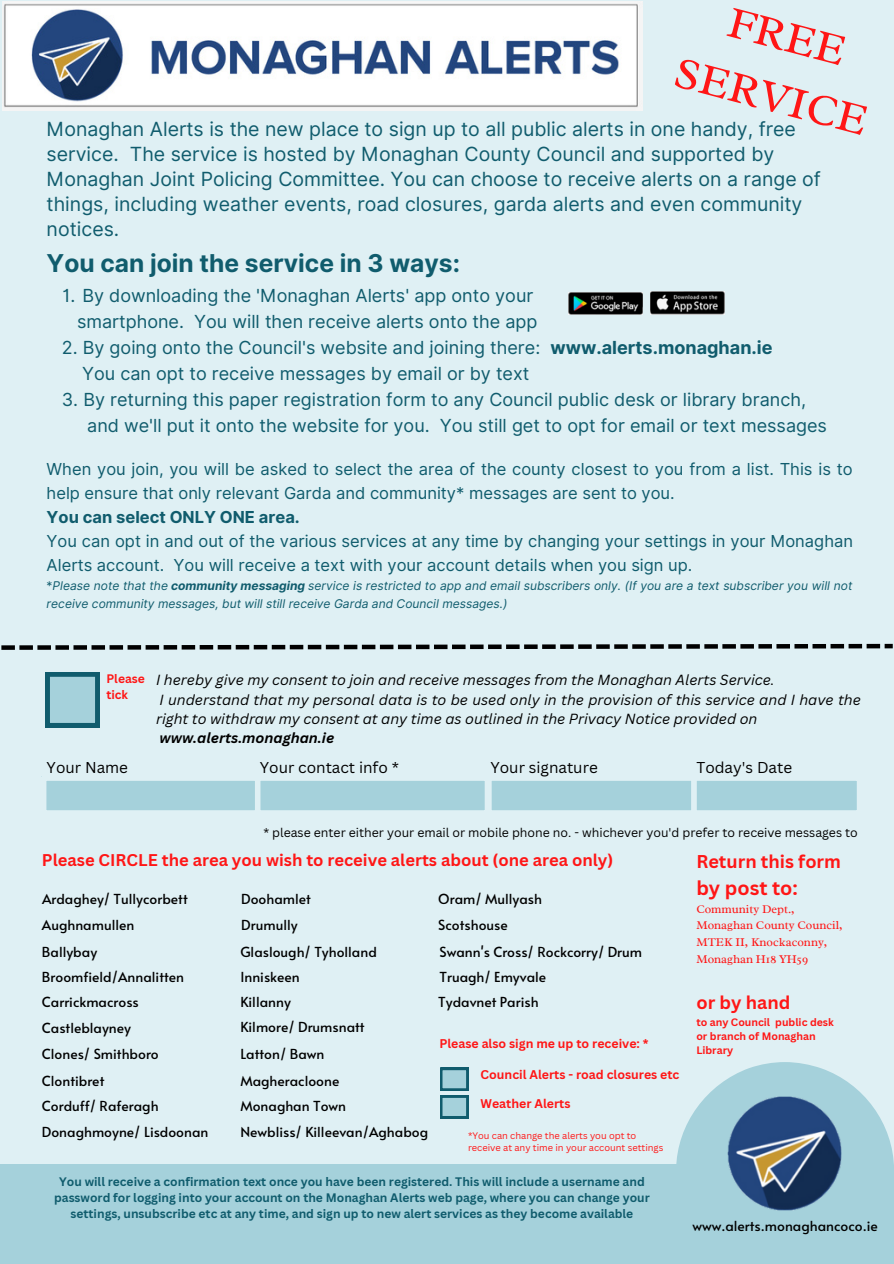
<style>
.page{position:relative;width:894px;height:1264px;background:#fff}
.page>*{position:absolute;margin:0;border:0;box-sizing:border-box;transform-origin:0 0}
.t1{font:45px/61.9px "Radley";color:#ff1616;text-align:center}
.t2{font:700 24.6px "Inter";color:#105c6d}
.t3{font:19.5px/25px "Inter";color:#105c6d}
.t4{font:700 19.5px "Canva Sans";color:#ff1616}
.t5{font:18px/26px "Inter";color:#105c6d}
.t6{font:700 18px "Canva Sans";color:#ff1616}
.t7{font:16.5px/24px "Inter";color:#105c6d}
.t8{font:700 16.5px "Canva Sans";color:#ff1616}
.t9{font:700 16.5px "Inter";color:#105c6d}
.t10{font:15.3px "Canva Sans";color:#000}
.t11{font:italic 14.25px/19.2px "Canva Sans";color:#000}
.t12{font:italic 700 14.25px "Canva Sans";color:#000}
.t13{font:13.8px/26.1px "Alata";color:#000}
.t14{font:12.3px "Canva Sans";color:#000}
.t15{font:700 12.3px "Canva Sans";color:#ff1616}
.t16{font:700 12px/16px "Canva Sans";color:#105c6d;text-align:center}
.t17{font:italic 12px/18px "Inter";color:#105c6d}
.t18{font:12px/16.6px "Radley";color:#ff1616}
.t19{font:700 12px/16px "Canva Sans";color:#ff1616}
.t20{font:700 10.5px/14px "Canva Sans";color:#ff1616}
.t21{font:9.3px/12.5px "Canva Sans";color:#ff1616}
.s1{font-weight:700}
.s2{font-style:normal}
</style>
<div class="page">
<div style="left:0;top:0;width:893px;height:1263px;background:#dff0f4"></div>
<img style="left:3px;top:1px;width:639px;height:110px">
<svg style="left:676px;top:1062px;width:217px;height:201px"></svg>
<div style="left:0;top:1163px;width:725px;height:100px;background:#a5d1db"></div>
<img style="left:727px;top:1096px;width:114px;height:114px">
<svg style="left:1px;top:644px;width:891px;height:6px"></svg>
<svg style="left:45px;top:672px;width:54px;height:55px;background:#78adba"></svg>
<div style="left:46px;top:781px;width:811px;height:30px;background:#a5d1db"></div>
<img style="left:650px;top:292px;width:74px;height:22px">
<img style="left:568px;top:292px;width:74px;height:23px">
<svg style="left:440px;top:1067px;width:28px;height:51px"></svg>
<h1 class="t1" style="left:699px;top:-19px;width:199px;rotate:15deg">FREE<br>SERVICE</h1>
<p class="t3" style="left:47px;top:116px;width:775px">Monaghan Alerts is the new place to sign up to all public alerts in one handy, free service. The service is hosted by Monaghan County Council and supported by Monaghan Joint Policing Committee. You can choose to receive alerts on a range of things, including weather events, road closures, garda alerts and even community notices.</p>
<h2 class="t2" style="left:47px;top:248px;width:415px">You can join the service in 3 ways:</h2>
<h3 class="t5" style="left:77px;top:308px;width:462px">smartphone. You will then receive alerts onto the app</h3>
<h3 class="t5" style="left:82px;top:334px;width:691px;text-indent:-20px">2. By going onto the Council's website and joining there: <span class="s1">www.alerts.monaghan.ie<br></span>You can opt to receive messages by email or by text</h3>
<h3 class="t5" style="left:87px;top:386px;width:741px;text-indent:-25px">3. By returning this paper registration form to any Council public desk or library branch, and we'll put it onto the website for you. You still get to opt for email or text messages</h3>
<p class="t7" style="left:47px;top:457px;width:807px">When you join, you will be asked to select the area of the county closest to you from a list. This is to help ensure that only relevant Garda and community* messages are sent to you.</p>
<p class="t9" style="left:47px;top:507px;width:255px">You can select ONLY ONE area.</p>
<p class="t7" style="left:47px;top:529px;width:807px">You can opt in and out of the various services at any time by changing your settings in your Monaghan<br>Alerts account. You will receive a text with your account details when you sign up.</p>
<p class="t17" style="left:47px;top:576px;width:807px"><span class="s2">*</span>Please note that the <span class="s1">community messaging</span> service is restricted to app and email subscribers only. (If you are a text subscriber you will not receive community messages, but will still receive Garda and Council messages.)</p>
<h3 class="t5" style="left:63px;top:282px;width:472px">1. By downloading the 'Monaghan Alerts' app onto your</h3>
<p class="t19" style="left:106px;top:670px;width:40px">Please tick</p>
<p class="t11" style="left:156px;top:670px;width:706px">I hereby give my consent to join and receive messages from the Monaghan Alerts Service.<br>I understand that my personal data is to be used only in the provision of this service and I have the right to withdraw my consent at any time as outlined in the Privacy Notice provided on</p>
<p class="t12" style="left:159px;top:727px;width:176px">www.alerts.monaghan.ie</p>
<p class="t10" style="left:47px;top:756px;width:83px">Your Name</p>
<p class="t10" style="left:260px;top:756px;width:141px">Your contact info *</p>
<p class="t10" style="left:490px;top:756px;width:109px">Your signature</p>
<p class="t10" style="left:696px;top:756px;width:97px">Today's Date</p>
<p class="t14" style="left:263px;top:824px;width:595px">* please enter either your email or mobile phone no. - whichever you'd prefer to receive messages to</p>
<p class="t8" style="left:42px;top:848px;width:572px">Please CIRCLE the area you wish to receive alerts about (one area only)</p>
<p class="t13" style="left:42px;top:884px;width:147px">Ardaghey/ Tullycorbett<br>Aughnamullen<br>Ballybay<br>Broomfield/Annalitten<br>Carrickmacross<br>Castleblayney<br>Clones/ Smithboro<br>Clontibret</p>
<p class="t13" style="left:42px;top:1092px;width:168px">Corduff/ Raferagh<br>Donaghmoyne/ Lisdoonan</p>
<h3 class="t6" style="left:696px;top:849px;width:146px">Return this form</h3>
<h3 class="t4" style="left:696px;top:874px;width:103px">by post to:</h3>
<p class="t18" style="left:696px;top:900px;width:147px">Community Dept.,<br>Monaghan County Council,<br>MTEK II, Knockaconny,<br>Monaghan H18 YH59</p>
<h3 class="t6" style="left:696px;top:990px;width:95px">or by hand</h3>
<p class="t20" style="left:696px;top:1014px;width:139px">to any Council public desk or branch of Monaghan<br>Library</p>
<p class="t13" style="left:438px;top:884px;width:105px">Oram/ Mullyash</p>
<p class="t13" style="left:241px;top:884px;width:71px;line-height:26.5px">Doohamlet<br>Drumully</p>
<p class="t13" style="left:240px;top:963px;width:126px;line-height:25.2px">Inniskeen<br>Killanny<br>Kilmore/ Drumsnatt</p>
<p class="t13" style="left:438px;top:911px;width:71px">Scotshouse</p>
<p class="t13" style="left:439px;top:937px;width:204px">Swann's Cross/ Rockcorry/ Drum</p>
<p class="t13" style="left:240px;top:937px;width:138px">Glaslough/ Tyholland</p>
<p class="t13" style="left:439px;top:963px;width:108px">Truagh/ Emyvale</p>
<p class="t13" style="left:438px;top:988px;width:102px">Tydavnet Parish</p>
<p class="t15" style="left:439px;top:1034px;width:210px">Please also sign me up to receive: *</p>
<p class="t15" style="left:480px;top:1065px;width:200px">Council Alerts - road closures etc</p>
<p class="t15" style="left:480px;top:1094px;width:91px">Weather Alerts</p>
<p class="t21" style="left:468px;top:1128px;width:197px">*You can change the alerts you opt to receive at any time in your account settings</p>
<p class="t13" style="left:240px;top:1040px;width:100px;line-height:26.5px">Latton/ Bawn<br>Magheracloone</p>
<p class="t13" style="left:240px;top:1092px;width:107px">Monaghan Town</p>
<p class="t13" style="left:240px;top:1118px;width:189px">Newbliss/ Killeevan/Aghabog</p>
<p class="t16" style="left:54px;top:1173px;width:597px">You will receive a confirmation text once you have been registered. This will include a username and password for logging into your account on the Monaghan Alerts web page, where you can change your settings, unsubscribe etc at any time, and sign up to new alert services as they become available</p>
<p class="t13" style="left:692px;top:1212px;width:187px">www.alerts.monaghancoco.ie</p>
</div>
